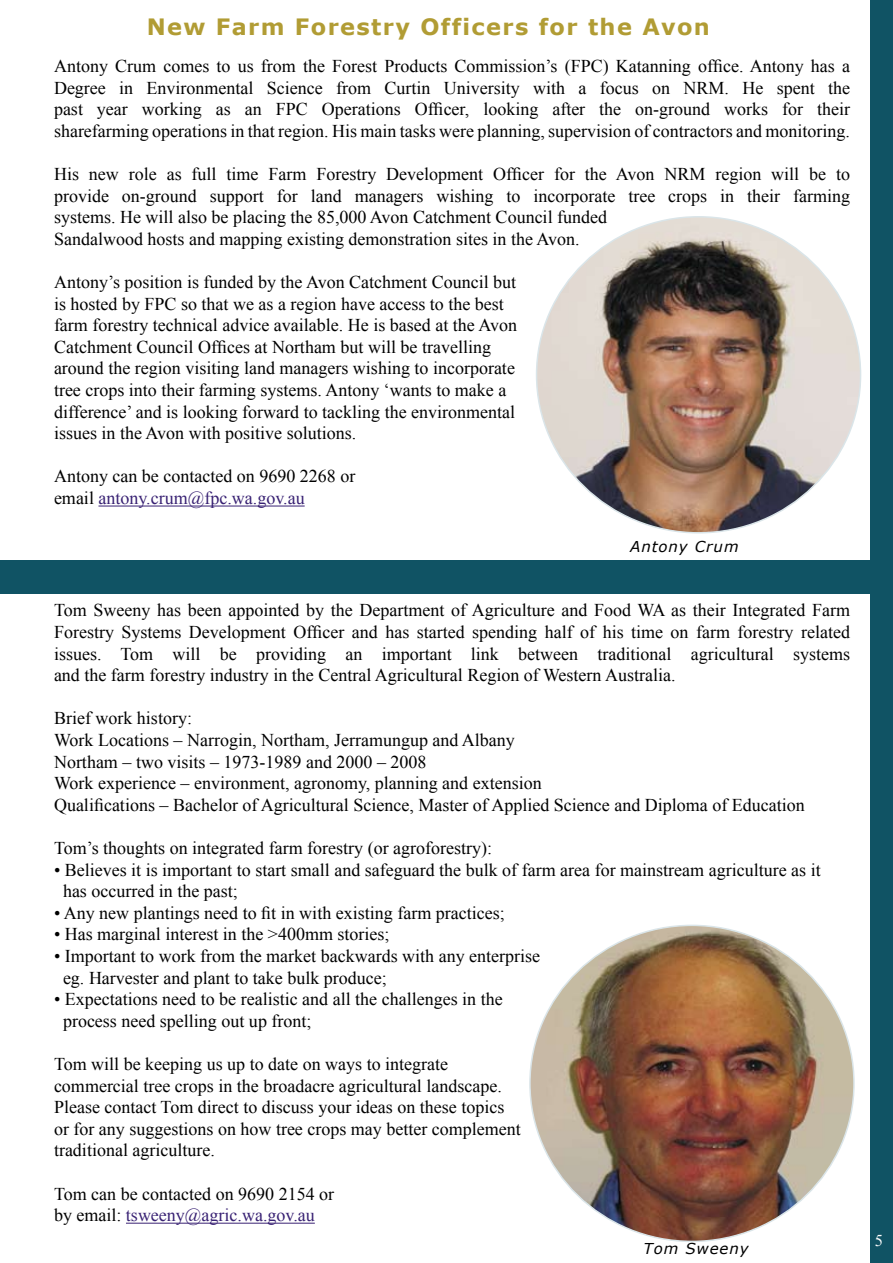
<style>
.page{position:relative;width:893px;height:1263px;background:#fff}
.page>*{position:absolute;margin:0;border:0;box-sizing:border-box;transform-origin:0 0}
.t1{font:700 22.5px "Verdana";letter-spacing:.06em;color:#b19c34}
.t2{font:18px/21.6px "Times New Roman";color:#000}
.t3{font:16.5px "Times New Roman";color:#fff}
.t4{font:italic 15px "Verdana";letter-spacing:.06em;color:#000}
.s1{color:#382173}
</style>
<div class="page">
<div style="left:870px;top:0;width:23px;height:1263px;background:#105364"></div>
<hr style="left:98px;top:506px;width:207px;height:1px;background:#382173">
<img style="left:530px;top:925px;width:324px;height:316px;border-radius:50%">
<hr style="left:126px;top:1223px;width:189px;height:1px;background:#382173">
<div style="left:0;top:560px;width:871px;height:34px;background:#105364"></div>
<img style="left:536px;top:217px;width:324px;height:316px;border-radius:50%">
<p class="t1" style="left:147px;top:13px;width:565px">New Farm Forestry Officers for the Avon</p>
<p class="t2" style="left:54px;top:55px;width:798px;text-align:justify">Antony Crum comes to us from the Forest Products Commission’s (FPC) Katanning office. Antony has a Degree in Environmental Science from Curtin University with a focus on NRM. He spent the past year working as an FPC Operations Officer, looking after the on-ground works for their sharefarming operations in that region. His main tasks were planning, supervision of contractors and monitoring.</p>
<p class="t2" style="left:54px;top:163px;width:797px">His new role as full time Farm Forestry Development Officer for the Avon NRM region will be to provide on-ground support for land managers wishing to incorporate tree crops in their farming systems. He will also be placing the 85,000 Avon Catchment Council funded<br>Sandalwood hosts and mapping existing demonstration sites in the Avon.</p>
<p class="t2" style="left:54px;top:271px;width:464px">Antony’s position is funded by the Avon Catchment Council but is hosted by FPC so that we as a region have access to the best farm forestry technical advice available. He is based at the Avon Catchment Council Offices at Northam but will be travelling around the region visiting land managers wishing to incorporate tree crops into their farming systems. Antony ‘wants to make a difference’ and is looking forward to tackling the environmental issues in the Avon with positive solutions.</p>
<p class="t2" style="left:54px;top:465px;width:303px">Antony can be contacted on 9690 2268 or email <span class="s1">antony.crum@fpc.wa.gov.au</span></p>
<p class="t4" style="left:630px;top:536px;width:110px">Antony Crum</p>
<p class="t2" style="left:54px;top:599px;width:798px;text-align:justify">Tom Sweeny has been appointed by the Department of Agriculture and Food WA as their Integrated Farm Forestry Systems Development Officer and has started spending half of his time on farm forestry related issues. Tom will be providing an important link between traditional agricultural systems and the farm forestry industry in the Central Agricultural Region of Western Australia.</p>
<p class="t2" style="left:54px;top:707px;width:752px">Brief work history:<br>Work Locations – Narrogin, Northam, Jerramungup and Albany<br>Northam – two visits – 1973-1989 and 2000 – 2008<br>Work experience – environment, agronomy, planning and extension<br>Qualifications – Bachelor of Agricultural Science, Master of Applied Science and Diploma of Education</p>
<p class="t2" style="left:54px;top:837px;width:440px">Tom’s thoughts on integrated farm forestry (or agroforestry):</p>
<p class="t2" style="left:63px;top:858px;width:759px;text-indent:-9px">• Believes it is important to start small and safeguard the bulk of farm area for mainstream agriculture as it has occurred in the past;</p>
<p class="t2" style="left:54px;top:902px;width:452px">• Any new plantings need to fit in with existing farm practices;</p>
<p class="t2" style="left:54px;top:923px;width:337px">• Has marginal interest in the &gt;400mm stories;</p>
<p class="t2" style="left:63px;top:945px;width:479px;text-indent:-9px">• Important to work from the market backwards with any enterprise eg. Harvester and plant to take bulk produce;</p>
<p class="t2" style="left:63px;top:988px;width:441px;text-indent:-9px">• Expectations need to be realistic and all the challenges in the process need spelling out up front;</p>
<p class="t2" style="left:54px;top:1053px;width:468px">Tom will be keeping us up to date on ways to integrate commercial tree crops in the broadacre agricultural landscape.<br>Please contact Tom direct to discuss your ideas on these topics or for any suggestions on how tree crops may better complement traditional agriculture.</p>
<p class="t2" style="left:54px;top:1182px;width:282px">Tom can be contacted on 9690 2154 or by email: <span class="s1">tsweeny@agric.wa.gov.au</span></p>
<p class="t4" style="left:644px;top:1238px;width:107px">Tom Sweeny</p>
<p class="t3" style="left:875px;top:1229px;width:10px">5</p>
</div>
